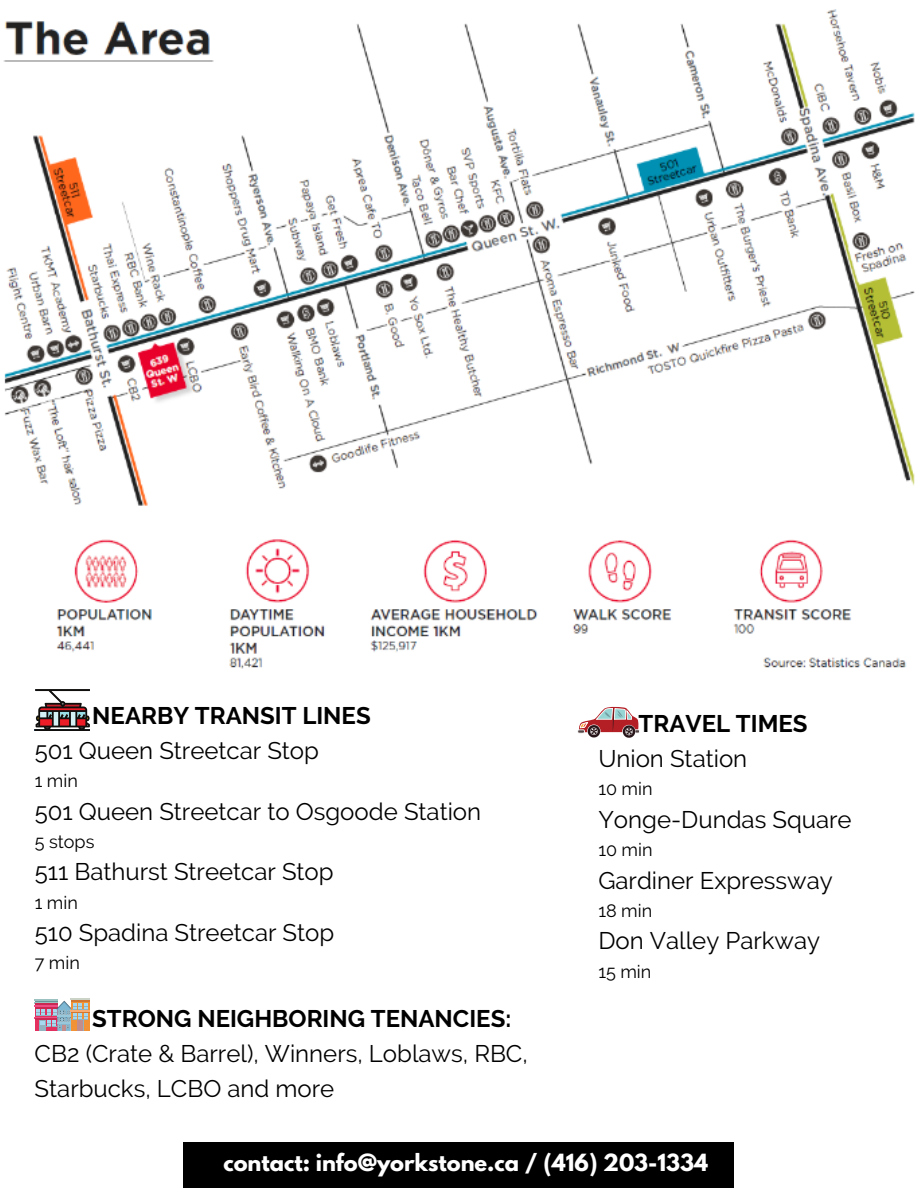
<style>
.page{position:relative;width:918px;height:1188px;background:#fff}
.page>*{position:absolute;margin:0;border:0;box-sizing:border-box;transform-origin:0 0}
.t1{font:24px/34.8px "Raleway";color:#000}
.t2{font:700 24px "Raleway";color:#000}
.t3{font:700 21px "League Spartan";color:#fff}
.t4{font:18px "Raleway";color:#000}
</style>
<div class="page">
<div style="left:184px;top:1142px;width:550px;height:46px;background:#000"></div>
<img style="left:3px;top:9px;width:912px;height:660px">
<svg style="left:35px;top:689px;width:55px;height:42px"></svg>
<svg style="left:577px;top:706px;width:63px;height:32px"></svg>
<hr style="left:35px;top:999px;width:23px;height:2px;background:#9bc1c0">
<hr style="left:70px;top:998px;width:20px;height:2px;background:#cbd3c8">
<svg style="left:35px;top:1000px;width:55px;height:31px"></svg>
<p class="t2" style="left:92px;top:702px;width:280px">NEARBY TRANSIT LINES</p>
<p class="t1" style="left:35px;top:733px;width:286px">501 Queen Streetcar Stop</p>
<p class="t4" style="left:35px;top:770px;width:45px">1 min</p>
<p class="t1" style="left:35px;top:794px;width:448px">501 Queen Streetcar to Osgoode Station</p>
<p class="t4" style="left:35px;top:831px;width:61px">5 stops</p>
<p class="t1" style="left:35px;top:855px;width:301px">511 Bathurst Streetcar Stop</p>
<p class="t4" style="left:35px;top:892px;width:45px">1 min</p>
<p class="t1" style="left:35px;top:915px;width:301px">510 Spadina Streetcar Stop</p>
<p class="t4" style="left:35px;top:952px;width:47px">7 min</p>
<p class="t2" style="left:92px;top:1005px;width:421px">STRONG NEIGHBORING TENANCIES:</p>
<p class="t1" style="left:35px;top:1036px;width:495px">CB2 (Crate &amp; Barrel), Winners, Loblaws, RBC,<br>Starbucks, LCBO and more</p>
<p class="t2" style="left:639px;top:710px;width:170px">TRAVEL TIMES</p>
<p class="t1" style="left:598px;top:741px;width:150px">Union Station</p>
<p class="t4" style="left:598px;top:778px;width:56px">10 min</p>
<p class="t1" style="left:598px;top:802px;width:255px">Yonge-Dundas Square</p>
<p class="t4" style="left:598px;top:839px;width:56px">10 min</p>
<p class="t1" style="left:598px;top:863px;width:236px">Gardiner Expressway</p>
<p class="t4" style="left:598px;top:900px;width:55px">18 min</p>
<p class="t1" style="left:598px;top:924px;width:223px">Don Valley Parkway</p>
<p class="t4" style="left:598px;top:961px;width:55px">15 min</p>
<p class="t3" style="left:223px;top:1152px;width:486px">contact: info@yorkstone.ca / (416) 203-1334</p>
</div>
